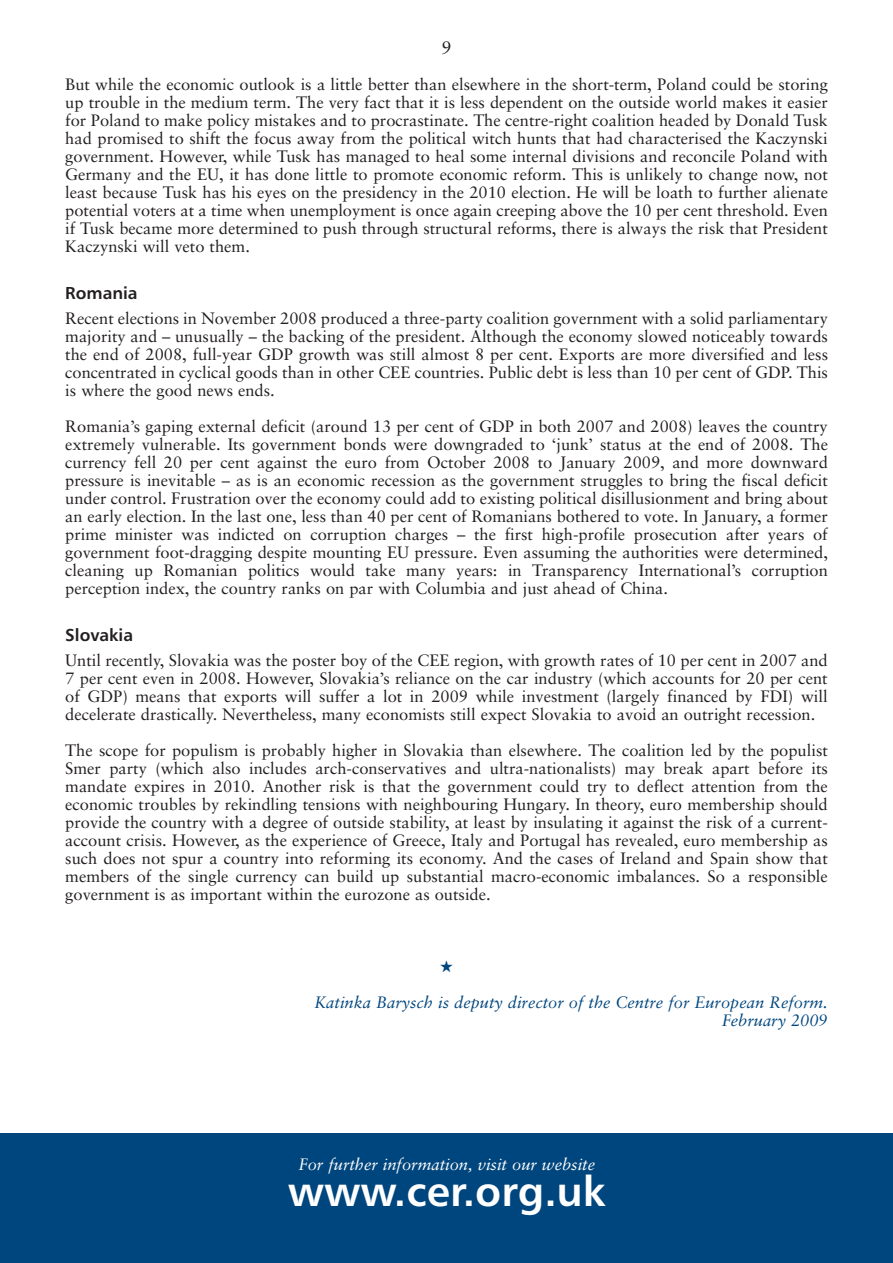
<style>
.page{position:relative;width:893px;height:1263px;background:#fff}
.page>*{position:absolute;margin:0;border:0;box-sizing:border-box;transform-origin:0 0}
.t1{font:42px "Humanist 777 BT Bold B";color:#fff}
.t2{font:18px "Sabon";color:#231f20}
.t3{font:17.25px "Humanist 777 BT Bold B";color:#231f20}
.t4{font:16.5px/18px "Sabon";color:#231f20;text-align:justify}
.t5{font:italic 16.5px/18px "Sabon";color:#00467e;text-align:right}
.t6{font:italic 16.5px "Sabon";color:#fff}
</style>
<div class="page">
<div style="left:0;top:1133px;width:893px;height:130px;background:#00467e"></div>
<p class="t2" style="left:442px;top:40px;width:12px">9</p>
<p class="t4" style="left:65px;top:77px;width:764px">But while the economic outlook is a little better than elsewhere in the short-term, Poland could be storing up trouble in the medium term. The very fact that it is less dependent on the outside world makes it easier for Poland to make policy mistakes and to procrastinate. The centre-right coalition headed by Donald Tusk had promised to shift the focus away from the political witch hunts that had characterised the Kaczynski government. However, while Tusk has managed to heal some internal divisions and reconcile Poland with Germany and the EU, it has done little to promote economic reform. This is unlikely to change now, not least because Tusk has his eyes on the presidency in the 2010 election. He will be loath to further alienate potential voters at a time when unemployment is once again creeping above the 10 per cent threshold. Even if Tusk became more determined to push through structural reforms, there is always the risk that President Kaczynski will veto them.</p>
<p class="t3" style="left:65px;top:286px;width:74px">Romania</p>
<p class="t4" style="left:65px;top:311px;width:764px">Recent elections in November 2008 produced a three-party coalition government with a solid parliamentary majority and – unusually – the backing of the president. Although the economy slowed noticeably towards the end of 2008, full-year GDP growth was still almost 8 per cent. Exports are more diversified and less concentrated in cyclical goods than in other CEE countries. Public debt is less than 10 per cent of GDP. This is where the good news ends.</p>
<p class="t4" style="left:65px;top:419px;width:764px">Romania’s gaping external deficit (around 13 per cent of GDP in both 2007 and 2008) leaves the country extremely vulnerable. Its government bonds were downgraded to ‘junk’ status at the end of 2008. The currency fell 20 per cent against the euro from October 2008 to January 2009, and more downward pressure is inevitable – as is an economic recession as the government struggles to bring the fiscal deficit under control. Frustration over the economy could add to existing political disillusionment and bring about an early election. In the last one, less than 40 per cent of Romanians bothered to vote. In January, a former prime minister was indicted on corruption charges – the first high-profile prosecution after years of government foot-dragging despite mounting EU pressure. Even assuming the authorities were determined, cleaning up Romanian politics would take many years: in Transparency International’s corruption perception index, the country ranks on par with Columbia and just ahead of China.</p>
<p class="t3" style="left:65px;top:628px;width:69px">Slovakia</p>
<p class="t4" style="left:65px;top:653px;width:764px">Until recently, Slovakia was the poster boy of the CEE region, with growth rates of 10 per cent in 2007 and 7 per cent even in 2008. However, Slovakia’s reliance on the car industry (which accounts for 20 per cent of GDP) means that exports will suffer a lot in 2009 while investment (largely financed by FDI) will decelerate drastically. Nevertheless, many economists still expect Slovakia to avoid an outright recession.</p>
<p class="t4" style="left:65px;top:743px;width:764px">The scope for populism is probably higher in Slovakia than elsewhere. The coalition led by the populist Smer party (which also includes arch-conservatives and ultra-nationalists) may break apart before its mandate expires in 2010. Another risk is that the government could try to deflect attention from the economic troubles by rekindling tensions with neighbouring Hungary. In theory, euro membership should provide the country with a degree of outside stability, at least by insulating it against the risk of a current&shy;account crisis. However, as the experience of Greece, Italy and Portugal has revealed, euro membership as such does not spur a country into reforming its economy. And the cases of Ireland and Spain show that members of the single currency can build up substantial macro-economic imbalances. So a responsible government is as important within the eurozone as outside.</p>
<p class="t5" style="left:314px;top:994px;width:515px">Katinka Barysch is deputy director of the Centre for European Reform.<br>February 2009</p>
<p class="t6" style="left:299px;top:1157px;width:298px">For further information, visit our website</p>
<h1 class="t1" style="left:288px;top:1175px;width:319px">www.cer.org.uk</h1>
</div>
